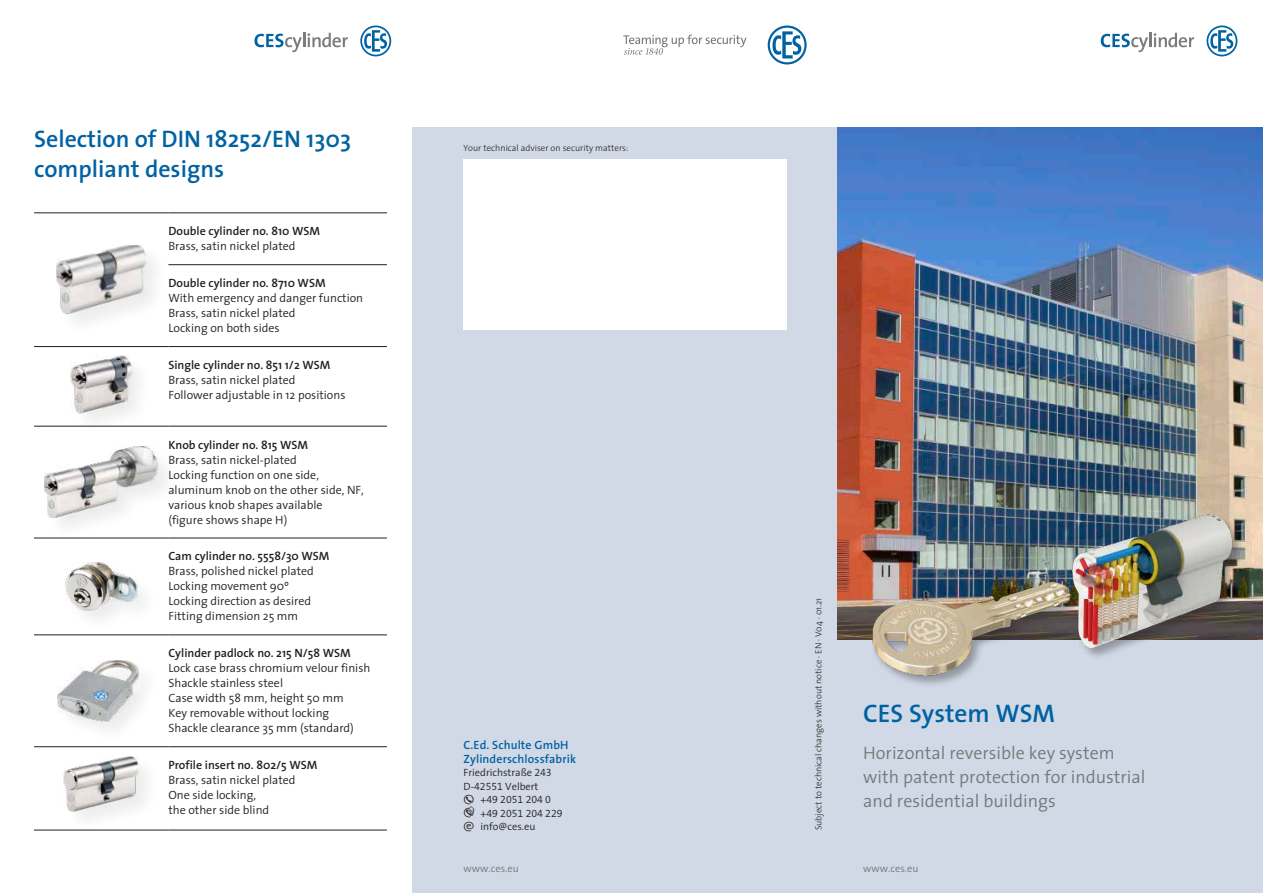
<style>
.page{position:relative;width:1263px;height:893px;background:#fff}
.page>*{position:absolute;margin:0;border:0;box-sizing:border-box;transform-origin:0 0}
.t1{font:600 25.5px "The Sans";color:#0062a3}
.t2{font:600 24px "The Sans";color:#0062a3}
.t3{font:300 18px/24px "The Sans";color:#76787b}
.t4{font:300 12px/15px "The Sans";color:#231f20}
.t5{font:600 12px "The Sans";color:#231f20}
.t6{font:600 12px/13.5px "The Sans";letter-spacing:.01em;color:#0062a3}
.t7{font:300 10.5px/13.5px "The Sans";color:#231f20}
.t8{font:10.5px/13.5px "The Sans Semi Light Expert";color:#231f20}
.t9{font:300 10.5px "The Sans";color:#76787b}
.t10{font:300 9px "The Sans";color:#231f20}
.s1{font-family:"The Sans Semi Light Expert";font-weight:400}
.s2{font-family:"Seria Sans Regular Expert";font-size:13.5px}
.s3{font-family:"The Sans";font-weight:300}
.s4{font-family:"Seria Sans Regular Expert";font-weight:400;font-size:13.5px}
</style>
<div class="page">
<div style="left:412px;top:128px;width:426px;height:765px;background:#d1d9e6"></div>
<svg style="left:768px;top:26px;width:39px;height:38px"></svg>
<svg style="left:623px;top:35px;width:123px;height:20px"></svg>
<div style="left:838px;top:638px;width:425px;height:255px;background:#d1d9e6"></div>
<img style="left:838px;top:128px;width:425px;height:511px">
<img style="left:859px;top:481px;width:391px;height:204px">
<svg style="left:1101px;top:33px;width:93px;height:19px"></svg>
<svg style="left:1206px;top:26px;width:31px;height:30px"></svg>
<svg style="left:254px;top:33px;width:94px;height:19px"></svg>
<svg style="left:360px;top:26px;width:31px;height:30px"></svg>
<hr style="left:34px;top:213px;width:134px;height:1px;background:#231f20">
<hr style="left:168px;top:213px;width:219px;height:1px;background:#231f20">
<hr style="left:168px;top:264px;width:219px;height:1px;background:#231f20">
<hr style="left:34px;top:346px;width:134px;height:1px;background:#231f20">
<hr style="left:168px;top:346px;width:219px;height:1px;background:#231f20">
<hr style="left:34px;top:426px;width:134px;height:1px;background:#231f20">
<hr style="left:168px;top:426px;width:219px;height:1px;background:#231f20">
<hr style="left:34px;top:538px;width:134px;height:1px;background:#231f20">
<hr style="left:168px;top:538px;width:219px;height:1px;background:#231f20">
<hr style="left:34px;top:635px;width:134px;height:1px;background:#231f20">
<hr style="left:168px;top:635px;width:219px;height:1px;background:#231f20">
<hr style="left:34px;top:746px;width:134px;height:1px;background:#231f20">
<hr style="left:168px;top:746px;width:219px;height:1px;background:#231f20">
<hr style="left:34px;top:830px;width:134px;height:1px;background:#231f20">
<hr style="left:168px;top:830px;width:219px;height:1px;background:#231f20">
<div style="left:55px;top:244px;width:113px;height:91px;background:#231f20;opacity:.08"></div>
<img style="left:56px;top:245px;width:90px;height:69px">
<div style="left:70px;top:356px;width:82px;height:78px;background:#231f20;opacity:.08"></div>
<img style="left:70px;top:356px;width:62px;height:57px">
<div style="left:44px;top:446px;width:135px;height:93px;background:#231f20;opacity:.08"></div>
<img style="left:44px;top:446px;width:114px;height:72px">
<img style="left:65px;top:562px;width:72px;height:48px">
<img style="left:57px;top:660px;width:81px;height:61px">
<div style="left:63px;top:755px;width:97px;height:78px;background:#231f20;opacity:.08"></div>
<img style="left:64px;top:756px;width:75px;height:56px">
<div style="left:463px;top:159px;width:324px;height:171px;background:#fff"></div>
<h2 class="t2" style="left:34px;top:119px;width:319px">Selection of DIN 18252/EN 1303</h2>
<h2 class="t2" style="left:34px;top:149px;width:192px">compliant designs</h2>
<p class="t5" style="left:168px;top:221px;width:153px">Double cylinder no. 810 WSM</p>
<p class="t4" style="left:168px;top:238px;width:129px">Brass, satin nickel plated</p>
<p class="t5" style="left:168px;top:273px;width:159px">Double cylinder no. 8710 WSM</p>
<p class="t4" style="left:168px;top:290px;width:196px">With emergency and danger function<br>Brass, satin nickel plated<br>Locking on both sides</p>
<p class="t5" style="left:168px;top:355px;width:164px">Single cylinder no. 851 1/2 WSM</p>
<p class="t4" style="left:168px;top:372px;width:179px">Brass, satin nickel plated<br>Follower adjustable in 12 positions</p>
<p class="t5" style="left:168px;top:434px;width:141px">Knob cylinder no. 815 WSM</p>
<p class="t4" style="left:168px;top:452px;width:197px">Brass, satin nickel-plated<br>Locking function on one side, aluminum knob on the other side, NF, various knob shapes available<br>(figure shows shape H)</p>
<p class="t5" style="left:168px;top:546px;width:163px">Cam cylinder no. 5558/30 WSM</p>
<p class="t4" style="left:168px;top:563px;width:147px">Brass, polished nickel plated<br>Locking movement 90º<br>Locking direction as desired<br>Fitting dimension 25 mm</p>
<p class="t5" style="left:168px;top:643px;width:184px">Cylinder padlock no. 215 N/58 WSM</p>
<p class="t4" style="left:168px;top:660px;width:203px">Lock case brass chromium velour finish<br>Shackle stainless steel<br>Case width 58 mm, height 50 mm<br>Key removable without locking<br>Shackle clearance 35 mm (standard)</p>
<p class="t5" style="left:168px;top:755px;width:151px">Profile insert no. 802/5 WSM</p>
<p class="t4" style="left:168px;top:772px;width:129px">Brass, satin nickel plated<br>One side locking,<br>the other side blind</p>
<p class="t10" style="left:463px;top:140px;width:166px">Your technical adviser on security matters:</p>
<p class="t6" style="left:463px;top:738px;width:114px">C.Ed. Schulte GmbH<br>Zylinderschlossfabrik</p>
<p class="t7" style="left:463px;top:766px;width:90px">Friedrichstraße <span class="s1">243<br></span>D-<span class="s1">42551</span> Velbert</p>
<p class="t8" style="left:463px;top:793px;width:101px"><span class="s2">f</span> <span class="s3">+</span>49 2051 204 0 <span class="s2">h</span> <span class="s3">+</span>49 2051 204 229</p>
<p class="t7" style="left:463px;top:820px;width:74px"><span class="s4">e</span> info@ces.eu</p>
<p class="t9" style="left:463px;top:860px;width:57px">www.ces.eu</p>
<p class="t10" style="left:811px;top:830px;width:234px;rotate:-90deg">Subject to technical changes without notice · EN · V04 · 01.21</p>
<h1 class="t1" style="left:863px;top:692px;width:193px">CES System WSM</h1>
<h3 class="t3" style="left:863px;top:740px;width:284px">Horizontal reversible key system with patent protection for industrial and residential buildings</h3>
<p class="t9" style="left:863px;top:860px;width:57px">www.ces.eu</p>
</div>
